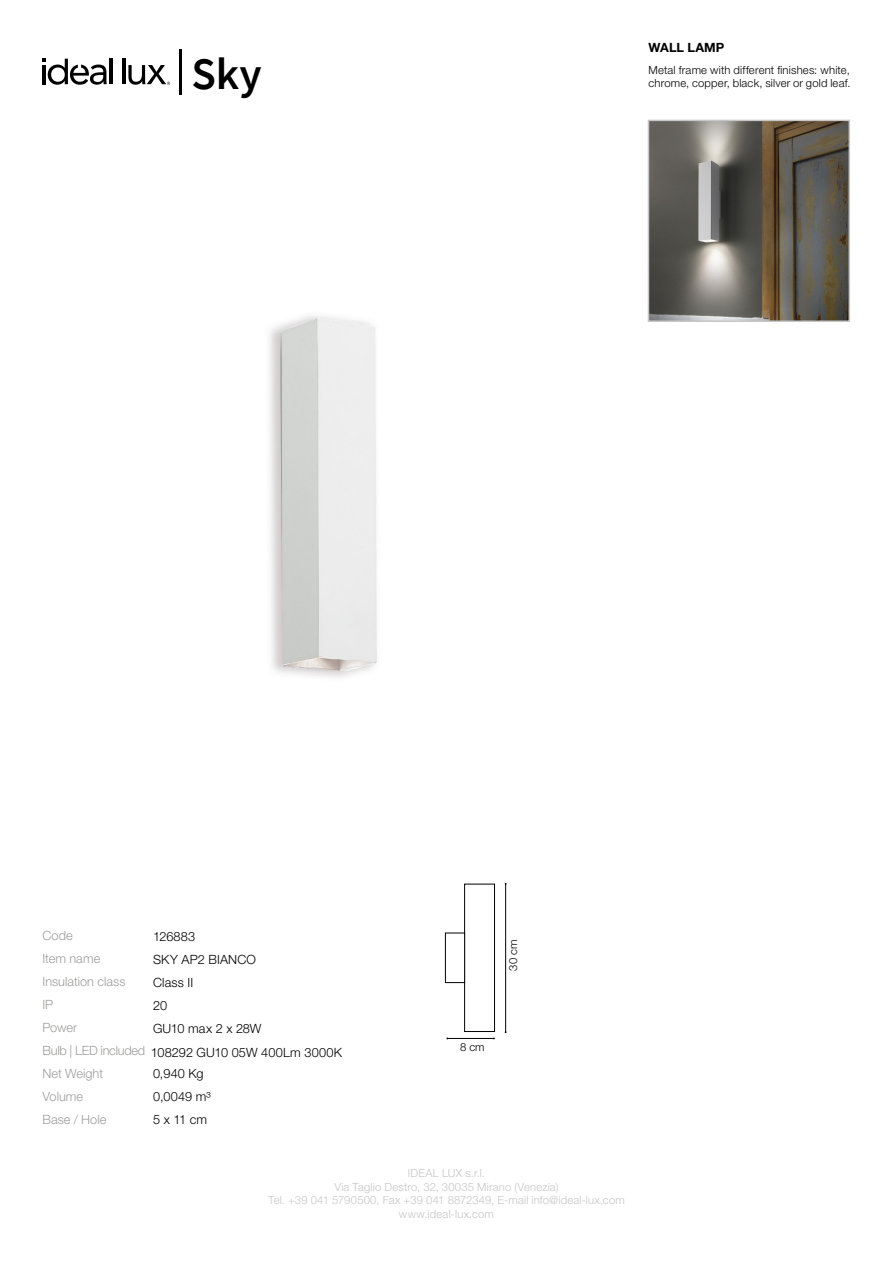
<style>
.page{position:relative;width:893px;height:1263px;background:#fff}
.page>*{position:absolute;margin:0;border:0;box-sizing:border-box;transform-origin:0 0}
.t1{font:600 45px "Source Sans Pro";color:#000}
.t2{font:300 12.75px/23px "Helvetica Neue LT Std";letter-spacing:.01em;color:#000}
.t3{font:300 12.75px/23px "Helvetica Neue LT Std";color:#9d9d9c}
.t4{font:700 12.75px "Helvetica Neue LT Std";letter-spacing:.01em;color:#000}
.t5{font:300 11.25px/13.5px "Helvetica Neue LT Std";letter-spacing:.015em;color:#c6c6c6;text-align:center}
.t6{font:300 11.25px/13.5px "Helvetica Neue LT Std";letter-spacing:.015em;color:#000}
</style>
<div class="page">
<hr style="left:179px;top:49px;width:3px;height:45px;background:#000">
<hr style="left:110px;top:59px;width:3px;height:25px;background:#000">
<hr style="left:122px;top:59px;width:3px;height:25px;background:#000">
<svg style="left:43px;top:59px;width:64px;height:26px"></svg>
<svg style="left:128px;top:65px;width:42px;height:20px"></svg>
<img style="left:269px;top:315px;width:108px;height:363px">
<hr style="left:447px;top:1038px;width:47px;height:1px;background:#000">
<hr style="left:505px;top:884px;width:1px;height:148px;background:#000">
<img style="left:651px;top:123px;width:196px;height:196px">
<div style="left:648px;top:120px;width:202px;height:202px;border:2px solid #c6c6c6"></div>
<div style="left:464px;top:884px;width:31px;height:148px;border:1px solid #000"></div>
<div style="left:445px;top:933px;width:20px;height:50px;border:1px solid #000"></div>
<h1 class="t1" style="left:191px;top:44px;width:72px">Sky</h1>
<p class="t4" style="left:648px;top:39px;width:78px">WALL LAMP</p>
<p class="t6" style="left:648px;top:63px;width:203px">Metal frame with different finishes: white, chrome, copper, black, silver or gold leaf.</p>
<p class="t3" style="left:43px;top:924px;width:85px">Code<br>Item name<br>Insulation class</p>
<p class="t3" style="left:43px;top:993px;width:12px">IP</p>
<p class="t2" style="left:153px;top:925px;width:44px">126883</p>
<p class="t2" style="left:153px;top:947px;width:104px">SKY AP2 BIANCO<br>Class II</p>
<p class="t2" style="left:153px;top:993px;width:16px">20</p>
<p class="t3" style="left:42px;top:1016px;width:104px">Power<br>Bulb | LED included</p>
<p class="t2" style="left:151px;top:1016px;width:193px;line-height:24.3px">GU10 max 2 x 28W<br>108292 GU10 05W 400Lm 3000K</p>
<p class="t3" style="left:42px;top:1061px;width:62px">Net Weight</p>
<p class="t3" style="left:42px;top:1084px;width:65px">Volume<br>Base / Hole</p>
<p class="t2" style="left:153px;top:1062px;width:52px">0,940 Kg</p>
<p class="t2" style="left:153px;top:1085px;width:59px">0,0049 m³<br>5 x 11 cm</p>
<p class="t6" style="left:506px;top:971px;width:32px;rotate:-90deg">30 cm</p>
<p class="t6" style="left:460px;top:1040px;width:26px">8 cm</p>
<p class="t5" style="left:268px;top:1166px;width:358px">IDEAL LUX s.r.l.<br>Via Taglio Destro, 32, 30035 Mirano (Venezia)<br>Tel. +39 041 5790500, Fax +39 041 8872349, E-mail info@ideal-lux.com www.ideal-lux.com</p>
</div>
